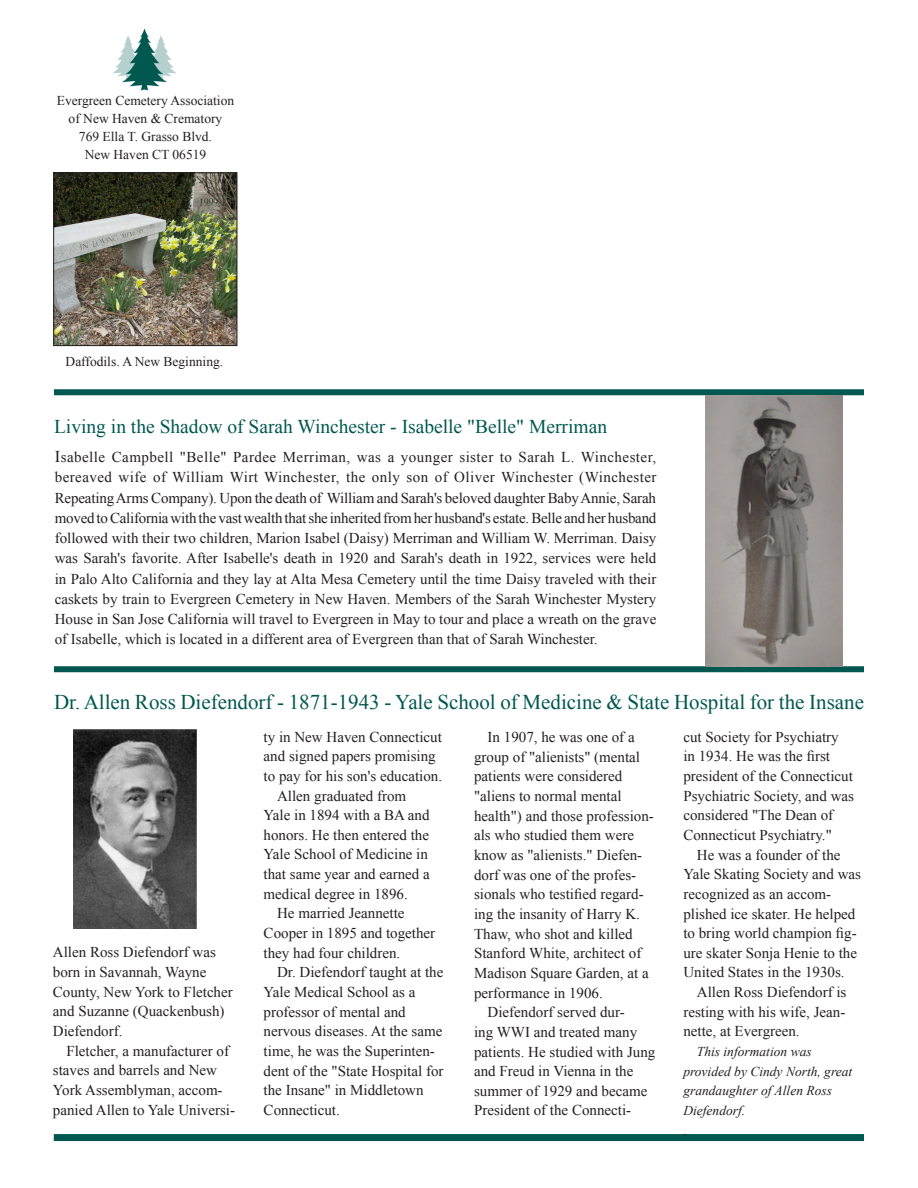
<style>
.page{position:relative;width:918px;height:1188px;background:#fff}
.page>*{position:absolute;margin:0;border:0;box-sizing:border-box;transform-origin:0 0}
.Headline{font:21px "Times New Roman";color:#005850}
.Subhead_2{font:19.5px "Times New Roman";color:#005850}
.Body_Copy{font:15px/19.6px "Times New Roman";color:#231f20}
.Caption_1a{font:15px/20.2px "Times New Roman";color:#231f20;text-align:justify}
.Body_Copy-2{font:italic 15px "Times New Roman";color:#231f20}
.Company_Address{font:13.5px/18px "Times New Roman";color:#231f20;text-align:center}
.Body_Copy-3{font:italic 13.5px/19.6px "Times New Roman";color:#231f20}
.Caption_1a-2{font:13.5px "Times New Roman";color:#231f20}
.s1{font-size:16.5px}
</style>
<div class="page">
<div style="left:54px;top:666px;width:810px;height:6px;background:#005850"></div>
<div style="left:54px;top:1134px;width:810px;height:7px;background:#005850;border:2px solid #005850"></div>
<img style="left:113px;top:28px;width:63px;height:63px">
<div style="left:54px;top:389px;width:810px;height:6px;background:#005850"></div>
<img style="left:74px;top:729px;width:123px;height:200px">
<img style="left:705px;top:395px;width:137px;height:271px">
<img style="left:55px;top:175px;width:180px;height:169px">
<div style="left:53px;top:173px;width:184px;height:173px;border:1px solid #231f20"></div>
<p class="Company_Address" style="left:57px;top:92px;width:179px">Evergreen Cemetery Association of New Haven &amp; Crematory</p>
<p class="Company_Address" style="left:79px;top:128px;width:134px">769 Ella T. Grasso Blvd.<br>New Haven CT 06519</p>
<p class="Caption_1a-2" style="left:66px;top:352px;width:159px">Daffodils. A New Beginning.</p>
<p class="Subhead_2" style="left:54px;top:414px;width:555px">Living in the Shadow of Sarah Winchester - Isabelle "Belle" Merriman</p>
<p class="Caption_1a" style="left:55px;top:447px;width:603px"><span class="s1">I</span>sabelle Campbell "Belle" Pardee Merriman, was a younger sister to Sarah L. Winchester, bereaved wife of William Wirt Winchester, the only son of Oliver Winchester (Winchester Repeating Arms Company). Upon the death of William and Sarah's beloved daughter Baby Annie, Sarah moved to California with the vast wealth that she inherited from her husband's estate. Belle and her husband followed with their two children, Marion Isabel (Daisy) Merriman and William W. Merriman. Daisy was Sarah's favorite. After Isabelle's death in 1920 and Sarah's death in 1922, services were held in Palo Alto California and they lay at Alta Mesa Cemetery until the time Daisy traveled with their caskets by train to Evergreen Cemetery in New Haven. Members of the Sarah Winchester Mystery House in San Jose California will travel to Evergreen in May to tour and place a wreath on the grave of Isabelle, which is located in a different area of Evergreen than that of Sarah Winchester.</p>
<p class="Headline" style="left:54px;top:688px;width:812px">Dr. Allen Ross Diefendorf - 1871-1943 - Yale School of Medicine &amp; State Hospital for the Insane</p>
<p class="Body_Copy" style="left:53px;top:942px;width:181px">Allen Ross Diefendorf was born in Savannah, Wayne<br>County, New York to Fletcher and Suzanne (Quackenbush)<br>Diefendorf.</p>
<p class="Body_Copy" style="left:53px;top:1041px;width:184px;text-indent:14px">Fletcher, a manufacturer of staves and barrels and New<br>York Assemblyman, accom&shy;panied Allen to Yale Universi-</p>
<p class="Body_Copy" style="left:264px;top:726px;width:180px">ty in New Haven Connecticut and signed papers promising to pay for his son's education.</p>
<p class="Body_Copy" style="left:264px;top:785px;width:168px;text-indent:14px">Allen graduated from<br>Yale in 1894 with a BA and honors. He then entered the<br>Yale School of Medicine in that same year and earned a medical degree in 1896.</p>
<p class="Body_Copy" style="left:264px;top:903px;width:173px;text-indent:14px">He married Jeannette<br>Cooper in 1895 and together they had four children.</p>
<p class="Body_Copy" style="left:264px;top:962px;width:181px;text-indent:14px">Dr. Diefendorf taught at the<br>Yale Medical School as a professor of mental and nervous diseases. At the same time, he was the Superinten&shy;dent of the "State Hospital for the Insane" in Middletown<br>Connecticut.</p>
<p class="Body_Copy" style="left:474px;top:727px;width:181px;text-indent:14px">In 1907, he was one of a group of "alienists" (mental patients were considered "aliens to normal mental health") and those profession&shy;als who studied them were know as "alienists." Diefen&shy;dorf was one of the profes&shy;sionals who testified regard&shy;ing the insanity of Harry K.<br>Thaw, who shot and killed<br>Stanford White, architect of<br>Madison Square Garden, at a performance in 1906.</p>
<p class="Body_Copy" style="left:474px;top:1002px;width:183px;text-indent:14px">Diefendorf served dur-<br>ing WWI and treated many patients. He studied with Jung and Freud in Vienna in the summer of 1929 and became<br>President of the Connecti-</p>
<p class="Body_Copy" style="left:683px;top:727px;width:172px">cut Society for Psychiatry in 1934. He was the first president of the Connecticut<br>Psychiatric Society, and was considered "The Dean of<br>Connecticut Psychiatry."</p>
<p class="Body_Copy" style="left:683px;top:845px;width:179px;text-indent:14px">He was a founder of the<br>Yale Skating Society and was recognized as an accom&shy;plished ice skater. He helped to bring world champion fig&shy;ure skater Sonja Henie to the<br>United States in the 1930s.</p>
<p class="Body_Copy" style="left:683px;top:982px;width:165px;text-align:justify;text-indent:14px">Allen Ross Diefendorf is resting with his wife, Jean&shy;nette, at Evergreen.</p>
<p class="Body_Copy-3" style="left:683px;top:1041px;width:170px;text-indent:14px">This information was provided by Cindy North, great grandaughter of Allen Ross<br>Diefendorf.</p>
<p class="Body_Copy-2" style="left:683px;top:1119px;width:5px">.</p>
</div>
